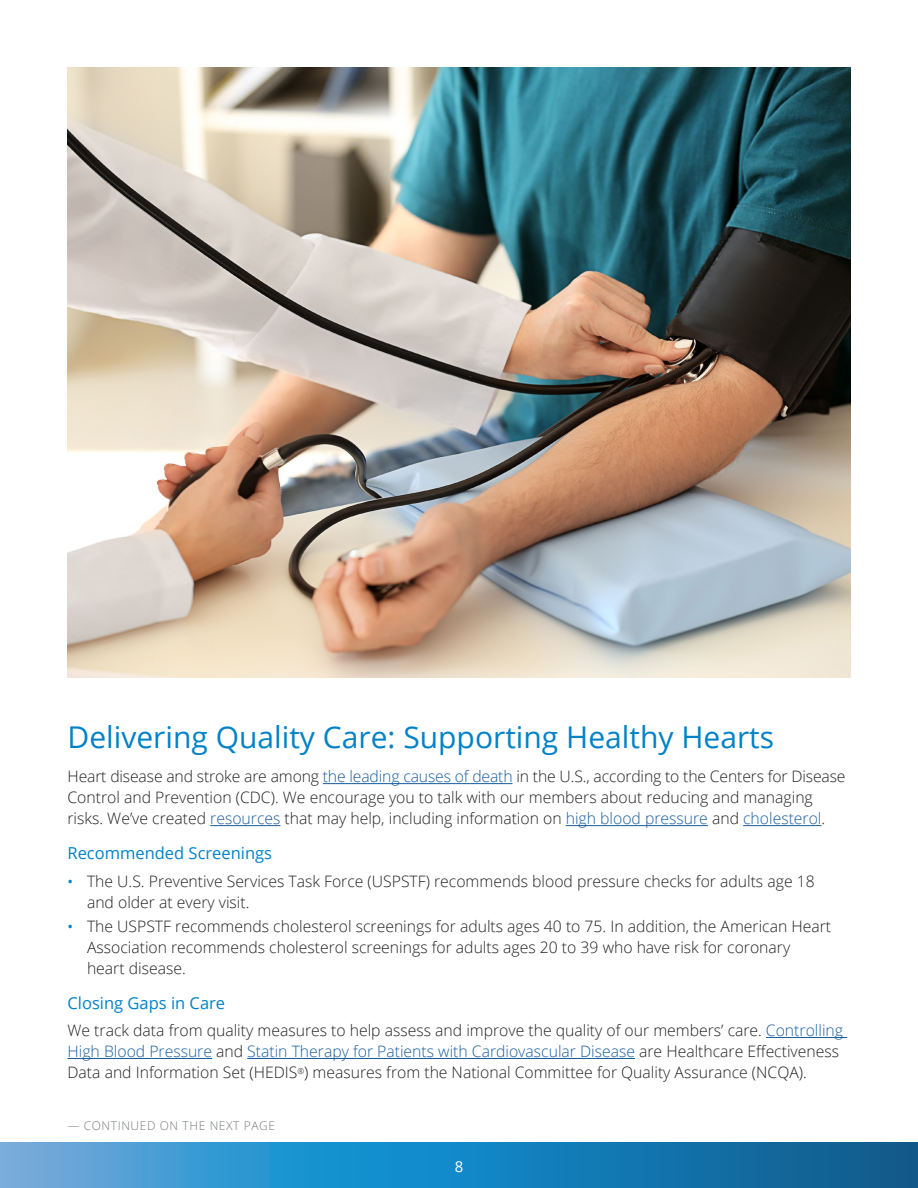
<style>
.page{position:relative;width:918px;height:1188px;background:#fff}
.page>*{position:absolute;margin:0;border:0;box-sizing:border-box;transform-origin:0 0}
.NL_article_title{font:30px "Open Sans";color:#0082c8}
.NL_subhead{font:16.5px "Open Sans";color:#0082c8}
.NL_Body{font:300 15.75px/21px "Open Sans";color:#231f20}
.t1{font:15px "Open Sans";color:#fff}
.NL_Body-2{font:300 12px "Open Sans";letter-spacing:.05em;color:#76797a}
.s1{color:#175d9e}
.s2{font-weight:400;font-size:15px;color:#0082c8}
</style>
<div class="page">
<svg style="left:0;top:1142px;width:918px;height:46px"></svg>
<img style="left:68px;top:68px;width:782px;height:609px">
<hr style="left:323px;top:783px;width:190px;height:1px;background:#175d9e">
<hr style="left:210px;top:825px;width:70px;height:1px;background:#175d9e">
<hr style="left:566px;top:825px;width:142px;height:1px;background:#175d9e">
<hr style="left:743px;top:825px;width:79px;height:1px;background:#175d9e">
<hr style="left:766px;top:1037px;width:81px;height:1px;background:#175d9e">
<hr style="left:68px;top:1058px;width:144px;height:1px;background:#175d9e">
<hr style="left:247px;top:1058px;width:388px;height:1px;background:#175d9e">
<p class="NL_article_title" style="left:68px;top:716px;width:708px">Delivering Quality Care: Supporting Healthy Hearts</p>
<p class="NL_Body" style="left:68px;top:766px;width:780px">Heart disease and stroke are among <span class="s1">the leading causes of death</span> in the U.S., according to the Centers for Disease<br>Control and Prevention (CDC). We encourage you to talk with our members about reducing and managing risks. We’ve created <span class="s1">resources</span> that may help, including information on <span class="s1">high blood pressure</span> and <span class="s1">cholesterol</span>.</p>
<p class="NL_subhead" style="left:68px;top:842px;width:206px">Recommended Screenings</p>
<p class="NL_Body" style="left:87px;top:870px;width:729px;text-indent:-20px"><span class="s2">•</span> The U.S. Preventive Services Task Force (USPSTF) recommends blood pressure checks for adults age 18 and older at every visit.</p>
<p class="NL_Body" style="left:87px;top:915px;width:746px;text-indent:-20px"><span class="s2">•</span> The USPSTF recommends cholesterol screenings for adults ages 40 to 75. In addition, the American Heart<br>Association recommends cholesterol screenings for adults ages 20 to 39 who have risk for coronary heart disease.</p>
<p class="NL_subhead" style="left:68px;top:991px;width:159px">Closing Gaps in Care</p>
<p class="NL_Body" style="left:68px;top:1020px;width:777px">We track data from quality measures to help assess and improve the quality of our members’ care. <span class="s1">Controlling<br>High Blood Pressure</span> and <span class="s1">Statin Therapy for Patients with Cardiovascular Disease</span> are Healthcare Effectiveness<br>Data and Information Set (HEDIS<sup>®</sup>) measures from the National Committee for Quality Assurance (NCQA).</p>
<p class="NL_Body-2" style="left:68px;top:1117px;width:209px">— CONTINUED ON THE NEXT PAGE</p>
<p class="t1" style="left:455px;top:1157px;width:10px">8</p>
</div>
